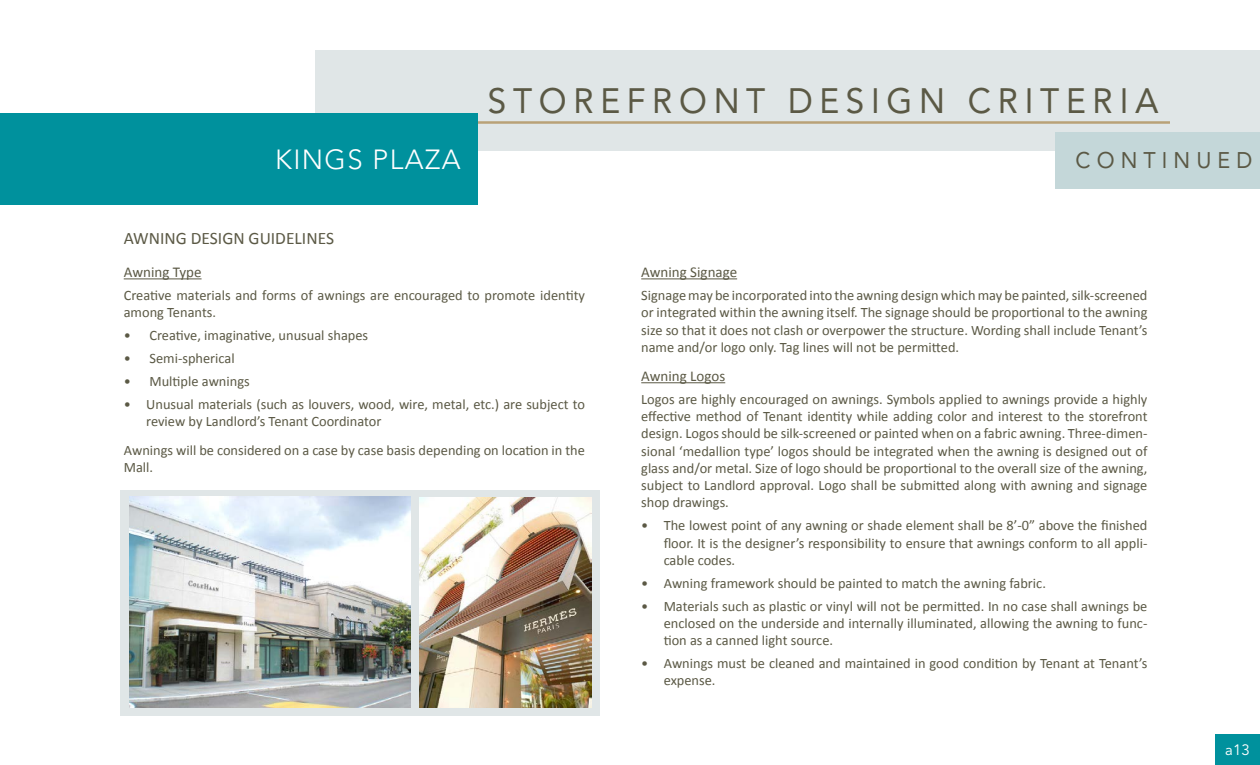
<style>
.page{position:relative;width:1260px;height:765px;background:#fff}
.page>*{position:absolute;margin:0;border:0;box-sizing:border-box;transform-origin:0 0}
.t1{font:35px "Avenir LT Std";letter-spacing:.2em;color:#5b5945;scale:.95 1}
.t2{font:300 27.5px "Avenir LT Std";letter-spacing:.05em;color:#fff}
.t3{font:22.5px "Avenir LT Std";letter-spacing:.285em;color:#5b5945;scale:.95 1}
.t4{font:17.5px "Calibri";color:#5b5945}
.t5{font:15px "Calibri";color:#5b5945}
.t6{font:15px "Avenir LT Std";color:#fff}
.t7{font:14.38px/17.2px "Calibri";color:#5b5945}
</style>
<div class="page">
<div style="left:1215px;top:734px;width:45px;height:31px;background:#00919d"></div>
<div style="left:120px;top:490px;width:480px;height:226px;background:#e0e6e7"></div>
<img style="left:420px;top:497px;width:171px;height:211px">
<img style="left:129px;top:497px;width:282px;height:211px">
<hr style="left:124px;top:278px;width:78px;height:1px;background:#5b5945">
<hr style="left:641px;top:278px;width:96px;height:1px;background:#5b5945">
<hr style="left:641px;top:382px;width:84px;height:1px;background:#5b5945">
<div style="left:315px;top:50px;width:945px;height:101px;background:#e0e6e7"></div>
<div style="left:1055px;top:132px;width:205px;height:57px;background:#c4d7d9"></div>
<hr style="left:477px;top:121px;width:693px;height:3px;background:#b9a177">
<div style="left:0;top:114px;width:477px;height:91px;background:#00919d"></div>
<h2 class="t2" style="left:275px;top:143px;width:187px">KINGS PLAZA</h2>
<p class="t4" style="left:124px;top:228px;width:212px">AWNING DESIGN GUIDELINES</p>
<h1 class="t1" style="left:488px;top:80px;width:708px">STOREFRONT DESIGN CRITERIA</h1>
<h3 class="t3" style="left:1076px;top:147px;width:188px">CONTINUED</h3>
<p class="t5" style="left:124px;top:263px;width:79px">Awning Type</p>
<p class="t7" style="left:124px;top:287px;width:463px">Creative materials and forms of awnings are encouraged to promote identity among Tenants.</p>
<p class="t7" style="left:124px;top:327px;width:246px">• Creative, imaginative, unusual shapes</p>
<p class="t7" style="left:124px;top:350px;width:113px">• Semi-spherical</p>
<p class="t7" style="left:124px;top:373px;width:127px">• Multiple awnings</p>
<p class="t7" style="left:146px;top:395px;width:440px;text-indent:-22px">• Unusual materials (such as louvers, wood, wire, metal, etc.) are subject to review by Landlord’s Tenant Coordinator</p>
<p class="t7" style="left:124px;top:441px;width:463px">Awnings will be considered on a case by case basis depending on location in the<br>Mall.</p>
<p class="t5" style="left:641px;top:263px;width:97px">Awning Signage</p>
<p class="t7" style="left:641px;top:287px;width:508px;text-align:justify">Signagemay be incorporated into the awning design whichmay be painted,silk-screened or integrated within the awning itself. The signage should be proportional to the awning size so that it does not clash or overpower the structure. Wording shall include Tenant’s name and/or logo only. Tag lines will not be permitted.</p>
<p class="t5" style="left:641px;top:367px;width:86px">Awning Logos</p>
<p class="t7" style="left:641px;top:391px;width:508px;text-align:justify">Logos are highly encouraged on awnings. Symbols applied to awnings provide a highly effective method of Tenant identity while adding color and interest to the storefront design. Logos should be silk-screened or painted when on a fabric awning. Three-dimen&shy;sional ‘medallion type’ logos should be integrated when the awning is designed out of glass and/or metal. Size of logo should be proportional to the overall size of the awning, subject to Landlord approval. Logo shall be submitted along with awning and signage shop drawings.</p>
<p class="t7" style="left:664px;top:517px;width:485px;text-align:justify;text-indent:-22px">• The lowest point of any awning or shade element shall be 8’-0” above the finished floor. It is the designer’s responsibility to ensure that awnings conform to all appli&shy;cable codes.</p>
<p class="t7" style="left:641px;top:574px;width:406px">• Awning framework should be painted to match the awning fabric.</p>
<p class="t7" style="left:664px;top:597px;width:485px;text-align:justify;text-indent:-23px">• Materials such as plastic or vinyl will not be permitted. In no case shall awnings be enclosed on the underside and internally illuminated, allowing the awning to func&shy;tion as a canned light source.</p>
<p class="t7" style="left:664px;top:655px;width:485px;text-indent:-23px">• Awnings must be cleaned and maintained in good condition by Tenant at Tenant’s expense.</p>
<p class="t6" style="left:1225px;top:741px;width:26px">a13</p>
</div>
